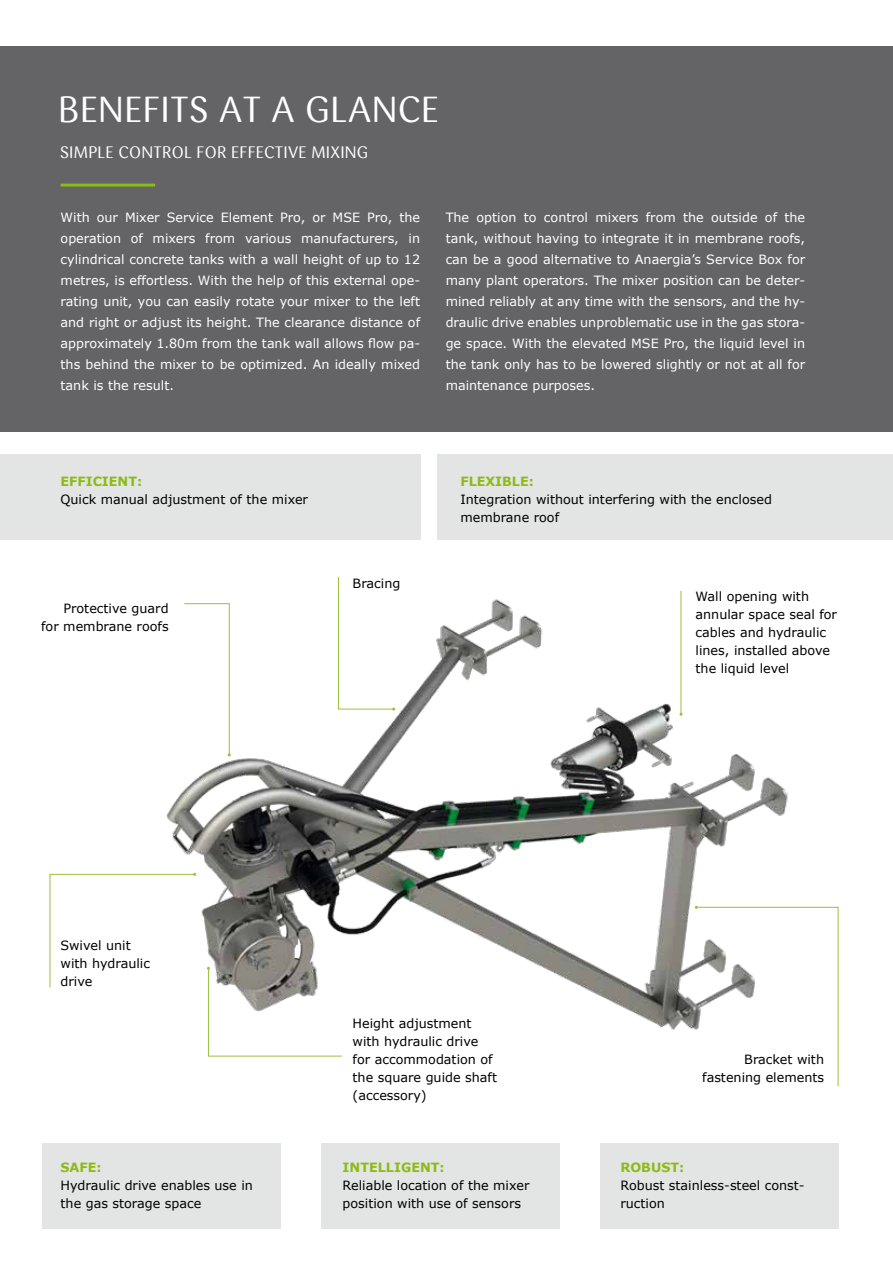
<style>
.page{position:relative;width:893px;height:1263px;background:#fff}
.page>*{position:absolute;margin:0;border:0;box-sizing:border-box;transform-origin:0 0}
.t1{font:36px "Sari";letter-spacing:.015em;color:#fff}
.t2{font:16.5px "Sari";letter-spacing:.015em;color:#fff}
.t3{font:12.75px/21px "Verdana";color:#fff;text-align:justify}
.t4{font:12.75px/18px "Verdana";color:#000}
.t5{font:700 12.75px "Verdana";color:#8cbb15}
</style>
<div class="page">
<img style="left:166px;top:591px;width:622px;height:440px">
<svg style="left:338px;top:576px;width:57px;height:134px"></svg>
<svg style="left:184px;top:603px;width:47px;height:153px"></svg>
<svg style="left:49px;top:873px;width:147px;height:115px"></svg>
<hr style="left:681px;top:591px;width:1px;height:123px;background:#9ac139">
<svg style="left:207px;top:967px;width:136px;height:90px"></svg>
<svg style="left:695px;top:906px;width:144px;height:181px"></svg>
<div style="left:0;top:46px;width:893px;height:386px;background:#646366"></div>
<hr style="left:61px;top:184px;width:94px;height:3px;background:#8cbb15">
<div style="left:0;top:454px;width:420px;height:86px;background:#e3e4e4"></div>
<div style="left:437px;top:454px;width:456px;height:86px;background:#e3e4e4"></div>
<div style="left:43px;top:1143px;width:238px;height:86px;background:#e3e4e4"></div>
<div style="left:600px;top:1143px;width:238px;height:86px;background:#e3e4e4"></div>
<div style="left:321px;top:1143px;width:239px;height:86px;background:#e3e4e4"></div>
<h1 class="t1" style="left:58px;top:89px;width:382px">BENEFITS AT A GLANCE</h1>
<p class="t2" style="left:60px;top:143px;width:310px">SIMPLE CONTROL FOR EFFECTIVE MIXING</p>
<p class="t3" style="left:61px;top:206px;width:361px">With our Mixer Service Element Pro, or MSE Pro, the operation of mixers from various manufacturers, in cylindrical concrete tanks with a wall height of up to 12 metres, is effortless. With the help of this external ope&shy;rating unit, you can easily rotate your mixer to the left and right or adjust its height. The clearance distance of approximately 1.80m from the tank wall allows flow pa&shy;ths behind the mixer to be optimized. An ideally mixed tank is the result.</p>
<p class="t3" style="left:446px;top:206px;width:361px">The option to control mixers from the outside of the tank, without having to integrate it in membrane roofs, can be a good alternative to Anaergia’s Service Box for many plant operators. The mixer position can be deter&shy;mined reliably at any time with the sensors, and the hy&shy;draulic drive enables unproblematic use in the gas stora&shy;ge space. With the elevated MSE Pro, the liquid level in the tank only has to be lowered slightly or not at all for maintenance purposes.</p>
<p class="t5" style="left:60px;top:472px;width:83px">EFFICIENT:</p>
<p class="t4" style="left:60px;top:490px;width:249px">Quick manual adjustment of the mixer</p>
<p class="t4" style="left:41px;top:599px;width:129px;text-align:right">Protective guard<br>for membrane roofs</p>
<p class="t4" style="left:353px;top:574px;width:49px">Bracing</p>
<p class="t5" style="left:460px;top:472px;width:75px">FLEXIBLE:</p>
<p class="t4" style="left:460px;top:490px;width:313px">Integration without interfering with the enclosed membrane roof</p>
<p class="t4" style="left:696px;top:587px;width:143px">Wall opening with annular space seal for cables and hydraulic lines, installed above the liquid level</p>
<p class="t4" style="left:61px;top:936px;width:91px">Swivel unit with hydraulic drive</p>
<p class="t5" style="left:61px;top:1158px;width:43px">SAFE:</p>
<p class="t4" style="left:61px;top:1176px;width:194px">Hydraulic drive enables use in the gas storage space</p>
<p class="t4" style="left:353px;top:1014px;width:146px">Height adjustment with hydraulic drive for accommodation of the square guide shaft (accessory)</p>
<p class="t5" style="left:343px;top:1158px;width:104px">INTELLIGENT:</p>
<p class="t4" style="left:343px;top:1176px;width:188px">Reliable location of the mixer position with use of sensors</p>
<p class="t4" style="left:702px;top:1050px;width:123px;text-align:right">Bracket with fastening elements</p>
<p class="t5" style="left:620px;top:1158px;width:65px">ROBUST:</p>
<p class="t4" style="left:620px;top:1176px;width:186px">Robust stainless-steel const&shy;ruction</p>
</div>
